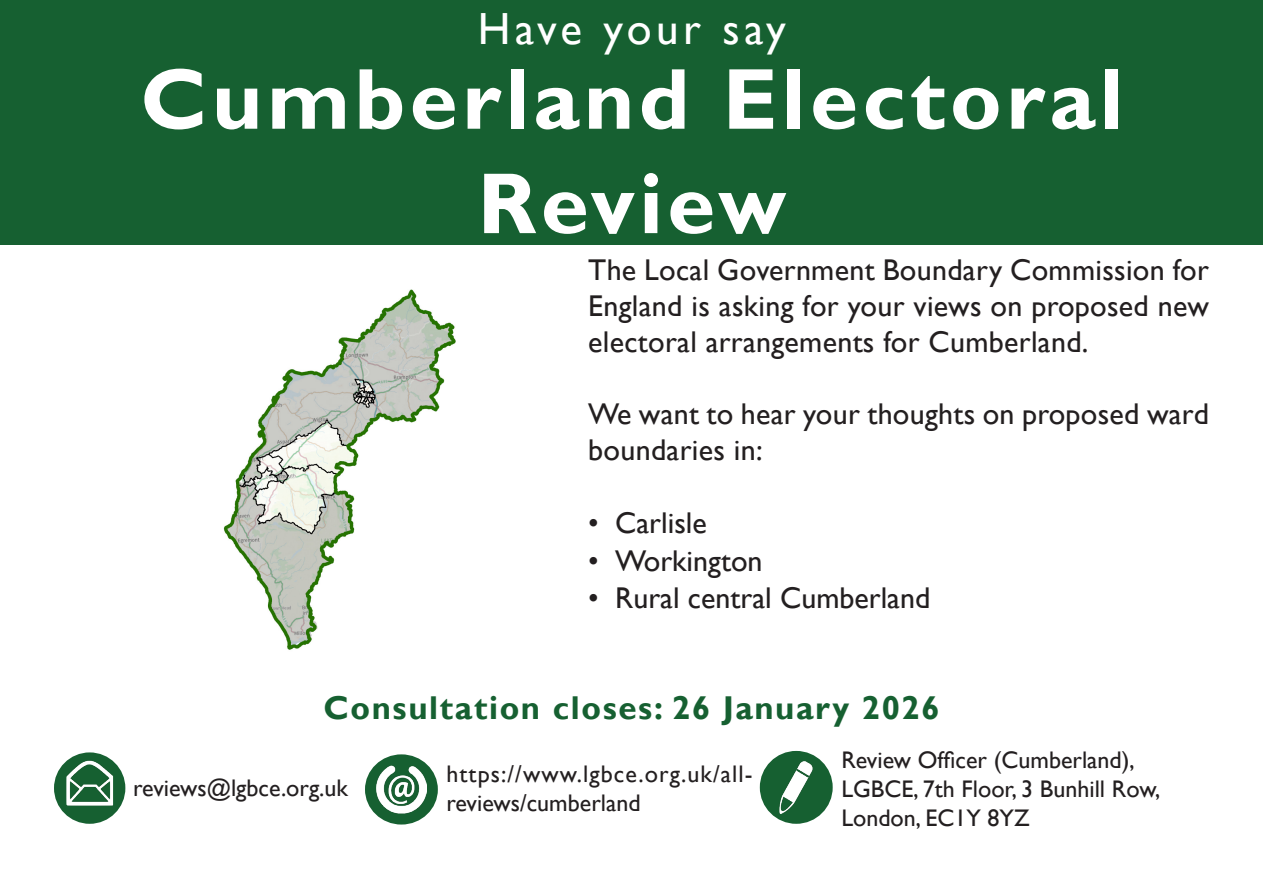
<style>
.page{position:relative;width:1263px;height:893px;background:#fff}
.page>*{position:absolute;margin:0;border:0;box-sizing:border-box;transform-origin:0 0}
.t1{font:700 87px/104.4px "Gill Sans";letter-spacing:.05em;color:#fff;text-align:center}
.t2{font:45px "Gill Sans";letter-spacing:.09em;color:#fff}
.t3{font:700 33px "Gill Sans";letter-spacing:.05em;color:#166031}
.Body_Text{font:30px/36px "Gill Sans";letter-spacing:.01em;color:#231f20;text-align:justify}
.More_Info{font:24px/28.8px "Gill Sans";color:#231f20}
.More_Info-2{font:24px/28.8px "Gill Sans";letter-spacing:.02em;color:#231f20}
</style>
<div class="page">
<div style="left:0;top:0;width:1263px;height:244px;background:#166031"></div>
<img style="left:223px;top:289px;width:233px;height:361px">
<div style="left:54px;top:752px;width:71px;height:72px;background:#166031;border-radius:50%"></div>
<img style="left:66px;top:759px;width:47px;height:47px">
<div style="left:365px;top:754px;width:73px;height:70px;background:#166031;border-radius:50%"></div>
<img style="left:377px;top:765px;width:49px;height:49px">
<div style="left:760px;top:751px;width:73px;height:73px;background:#166031;border-radius:50%"></div>
<img style="left:770px;top:762px;width:43px;height:51px">
<p class="t2" style="left:478px;top:3px;width:310px">Have your say</p>
<p class="t1" style="left:140px;top:50px;width:985px">Cumberland Electoral<br>Review</p>
<p class="Body_Text" style="left:588px;top:252px;width:622px">The Local Government Boundary Commission for England is asking for your views on proposed new electoral arrangements for Cumberland.</p>
<p class="Body_Text" style="left:588px;top:396px;width:622px">We want to hear your thoughts on proposed ward boundaries in:</p>
<p class="Body_Text" style="left:588px;top:506px;width:120px">• Carlisle</p>
<p class="Body_Text" style="left:588px;top:543px;width:176px">• Workington</p>
<p class="Body_Text" style="left:588px;top:581px;width:344px">• Rural central Cumberland</p>
<p class="t3" style="left:323px;top:687px;width:618px">Consultation closes: 26 January 2026</p>
<p class="More_Info" style="left:133px;top:774px;width:216px">reviews@lgbce.org.uk</p>
<p class="More_Info-2" style="left:446px;top:760px;width:308px">https://www.lgbce.org.uk/all&shy;reviews/cumberland</p>
<p class="More_Info" style="left:841px;top:746px;width:321px">Review Officer (Cumberland),<br>LGBCE, 7th Floor, 3 Bunhill Row,<br>London, EC1Y 8YZ</p>
</div>
